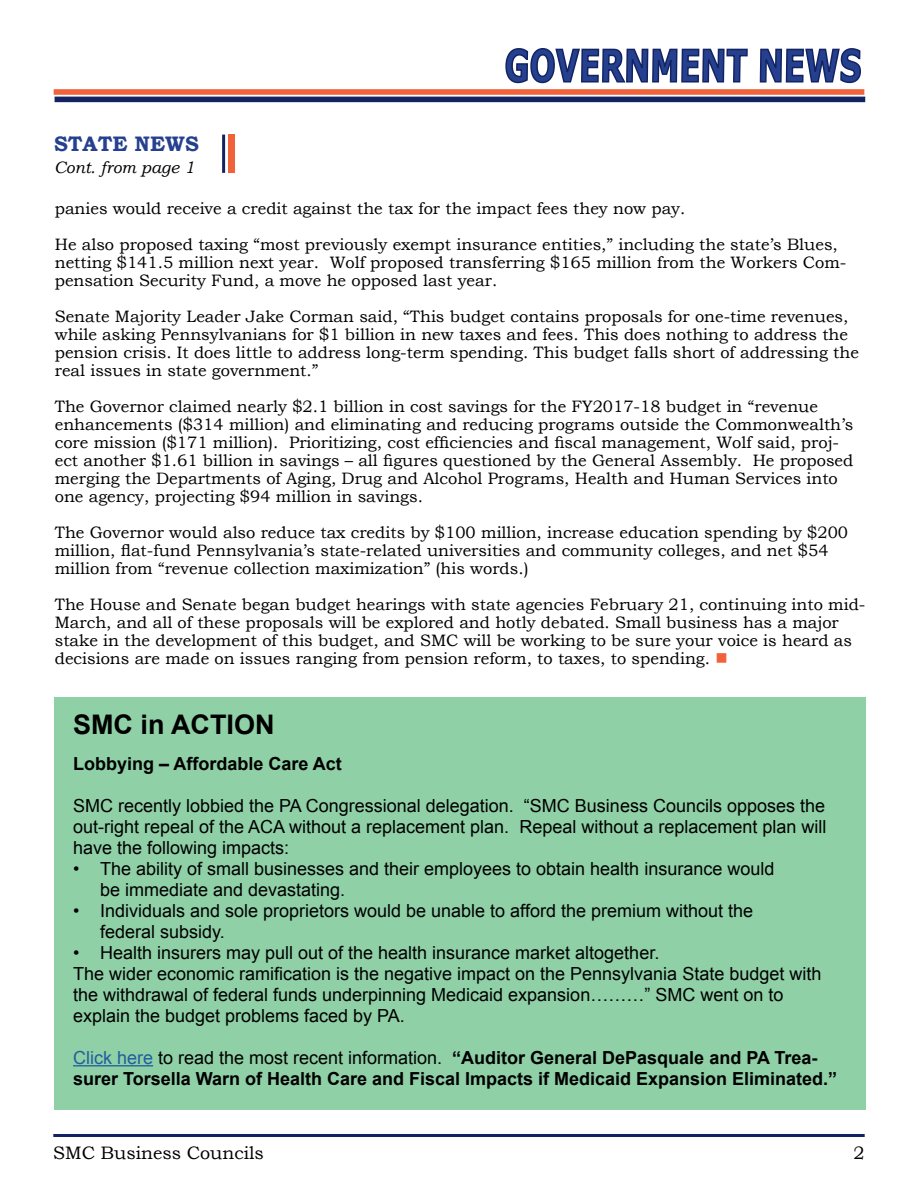
<style>
.page{position:relative;width:918px;height:1188px;background:#fff}
.page>*{position:absolute;margin:0;border:0;box-sizing:border-box;transform-origin:0 0}
.t1{font:700 27px "Arial";color:#000}
.t2{font:700 21px "Bookman Old Style";color:#25408f}
.t3{font:18px/21px "Arial";color:#000}
.t4{font:700 18px/21px "Arial";color:#000}
.t5{font:18px "Bookman Old Style";color:#000}
.t6{font:16.5px/18px "Bookman Old Style";color:#000}
.t7{font:italic 16.5px "Bookman Old Style";color:#000}
.s1{color:#f1613a}
.s2{font-weight:400;color:#215e9e}
.s3{font-weight:400}
</style>
<div class="page">
<hr style="left:53px;top:1134px;width:812px;height:3px;background:#132361">
<div style="left:55px;top:97px;width:810px;height:5px;background:#132361"></div>
<svg style="left:505px;top:48px;width:356px;height:36px"></svg>
<div style="left:54px;top:89px;width:810px;height:6px;background:#f1613a"></div>
<div style="left:228px;top:135px;width:7px;height:38px;background:#f1613a"></div>
<hr style="left:222px;top:135px;width:3px;height:38px;background:#132361">
<div style="left:54px;top:698px;width:811px;height:412px;background:#8fd0a7"></div>
<hr style="left:73px;top:1065px;width:80px;height:1px;background:#215e9e">
<p class="t2" style="left:54px;top:129px;width:146px">STATE NEWS</p>
<p class="t7" style="left:54px;top:156px;width:142px">Cont. from page 1</p>
<p class="t6" style="left:55px;top:191px;width:785px;line-height:36px">panies would receive a credit against the tax for the impact fees they now pay.<br>He also proposed taxing “most previously exempt insurance entities,” including the state’s Blues,</p>
<p class="t6" style="left:55px;top:254px;width:793px">netting $141.5 million next year. Wolf proposed transferring $165 million from the Workers Com&shy;pensation Security Fund, a move he opposed last year.</p>
<p class="t6" style="left:55px;top:308px;width:806px">Senate Majority Leader Jake Corman said, “This budget contains proposals for one-time revenues, while asking Pennsylvanians for $1 billion in new taxes and fees. This does nothing to address the pension crisis. It does little to address long-term spending. This budget falls short of addressing the real issues in state government.”</p>
<p class="t6" style="left:55px;top:398px;width:800px">The Governor claimed nearly $2.1 billion in cost savings for the FY2017-18 budget in “revenue enhancements ($314 million) and eliminating and reducing programs outside the Commonwealth’s core mission ($171 million). Prioritizing, cost efficiencies and fiscal management, Wolf said, proj&shy;ect another $1.61 billion in savings – all figures questioned by the General Assembly. He proposed merging the Departments of Aging, Drug and Alcohol Programs, Health and Human Services into one agency, projecting $94 million in savings.</p>
<p class="t6" style="left:55px;top:524px;width:795px">The Governor would also reduce tax credits by $100 million, increase education spending by $200 million, flat-fund Pennsylvania’s state-related universities and community colleges, and net $54 million from “revenue collection maximization” (his words.)</p>
<p class="t6" style="left:55px;top:596px;width:812px">The House and Senate began budget hearings with state agencies February 21, continuing into mid-March, and all of these proposals will be explored and hotly debated. Small business has a major stake in the development of this budget, and SMC will be working to be sure your voice is heard as decisions are made on issues ranging from pension reform, to taxes, to spending. <span class="s1">■</span></p>
<h1 class="t1" style="left:73px;top:706px;width:203px">SMC in ACTION</h1>
<p class="t4" style="left:73px;top:754px;width:270px">Lobbying – Affordable Care Act</p>
<p class="t3" style="left:73px;top:795px;width:755px;text-align:justify">SMC recently lobbied the PA Congressional delegation. “SMC Business Councils opposes the out-right repeal of the ACA without a replacement plan. Repeal without a replacement plan will have the following impacts:</p>
<p class="t3" style="left:100px;top:858px;width:676px;text-indent:-27px">• The ability of small businesses and their employees to obtain health insurance would be immediate and devastating.</p>
<p class="t3" style="left:100px;top:900px;width:655px;text-indent:-27px">• Individuals and sole proprietors would be unable to afford the premium without the federal subsidy.</p>
<p class="t3" style="left:73px;top:942px;width:750px">• Health insurers may pull out of the health insurance market altogether.<br>The wider economic ramification is the negative impact on the Pennsylvania State budget with the withdrawal of federal funds underpinning Medicaid expansion………” SMC went on to explain the budget problems faced by PA.</p>
<p class="t4" style="left:73px;top:1048px;width:766px"><span class="s2">Click here</span> <span class="s3">to read the most recent information.</span> “Auditor General DePasquale and PA Trea&shy;surer Torsella Warn of Health Care and Fiscal Impacts if Medicaid Expansion Eliminated.”</p>
<p class="t5" style="left:53px;top:1141px;width:212px">SMC Business Councils</p>
<p class="t5" style="left:854px;top:1141px;width:13px">2</p>
</div>
